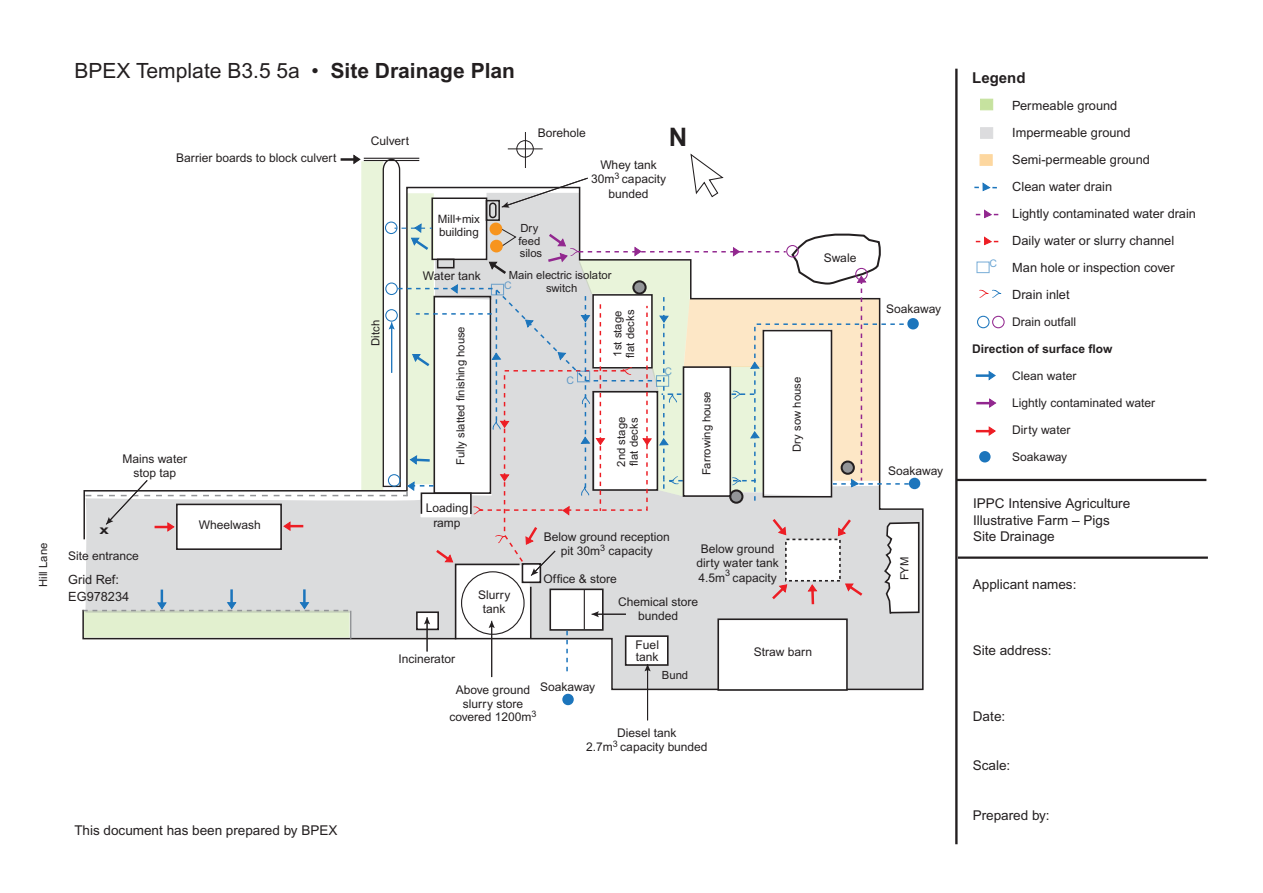
<style>
.page{position:relative;width:1263px;height:893px;background:#fff}
.page>*{position:absolute;margin:0;border:0;box-sizing:border-box;transform-origin:0 0}
.t1{font:700 25.5px "Arial";color:#231f20}
.t2{font:21px "Arial";color:#231f20}
.t3{font:700 15px "Arial";color:#231f20}
.t4{font:13.5px/16.5px "Arial";color:#231f20}
.t5{font:12.75px/27px "Arial";color:#231f20}
.t6{font:700 12.75px "Arial";color:#231f20;scale:1.34 1}
.t7{font:12px/14.4px "Arial";color:#231f20;text-align:center}
.t8{font:700 12px "Arial";color:#231f20}
.t9{font:11.55px/12.8px "Arial";color:#231f20}
.t10{font:11.25px/12.8px "Arial";color:#231f20}
.t11{font:10.5px "Arial";color:rgb(28 117 188/.65)}
.t12{font:9px "Arial";color:#231f20}
.s1{font-weight:700}
</style>
<div class="page">
<svg style="left:82px;top:482px;width:842px;height:209px"></svg>
<div style="left:717px;top:618px;width:131px;height:73px;background:#fff;border:2px solid #231f20"></div>
<div style="left:516px;top:140px;width:18px;height:18px;border:1px solid #231f20;border-radius:50%"></div>
<hr style="left:525px;top:132px;width:1px;height:36px;background:#231f20">
<hr style="left:508px;top:148px;width:35px;height:1px;background:#231f20">
<hr style="left:955px;top:69px;width:2px;height:775px;background:#231f20">
<hr style="left:956px;top:479px;width:250px;height:2px;background:#231f20">
<hr style="left:958px;top:556px;width:250px;height:3px;background:#231f20">
<hr style="left:491px;top:626px;width:1px;height:51px;background:#231f20">
<div style="left:563px;top:695px;width:10px;height:9px;background:#1c75bc;border-radius:50%"></div>
<div style="left:562px;top:694px;width:12px;height:11px;border:2px solid #1c75bc;border-radius:50%"></div>
<svg style="left:974px;top:183px;width:23px;height:8px"></svg>
<svg style="left:975px;top:210px;width:23px;height:8px"></svg>
<svg style="left:975px;top:237px;width:23px;height:8px"></svg>
<hr style="left:976px;top:374px;width:17px;height:3px;background:#1c75bc">
<svg style="left:989px;top:371px;width:6px;height:9px"></svg>
<svg style="left:976px;top:399px;width:20px;height:8px"></svg>
<svg style="left:976px;top:427px;width:20px;height:8px"></svg>
<div style="left:980px;top:452px;width:10px;height:10px;background:#1c75bc;border-radius:50%"></div>
<div style="left:979px;top:451px;width:11px;height:11px;border:2px solid #1c75bc;border-radius:50%"></div>
<div style="left:980px;top:99px;width:13px;height:11px;background:#c6e29f"></div>
<div style="left:980px;top:127px;width:13px;height:12px;background:#dcdcde"></div>
<div style="left:979px;top:154px;width:14px;height:12px;background:#fdd79f"></div>
<hr style="left:647px;top:669px;width:1px;height:51px;background:#231f20">
<svg style="left:979px;top:289px;width:23px;height:9px"></svg>
<svg style="left:84px;top:152px;width:836px;height:523px"></svg>
<div style="left:385px;top:222px;width:12px;height:12px;border:1px solid #1c75bc;border-radius:50%"></div>
<div style="left:385px;top:282px;width:13px;height:13px;border:1px solid #1c75bc;border-radius:50%"></div>
<div style="left:385px;top:309px;width:13px;height:13px;border:1px solid #1c75bc;border-radius:50%"></div>
<div style="left:388px;top:474px;width:12px;height:13px;border:1px solid #1c75bc;border-radius:50%"></div>
<div style="left:786px;top:245px;width:13px;height:13px;border:1px solid #92278f;border-radius:50%"></div>
<div style="left:855px;top:268px;width:13px;height:12px;border:1px solid #92278f;border-radius:50%"></div>
<div style="left:977px;top:316px;width:12px;height:12px;border:1px solid #1c75bc;border-radius:50%"></div>
<div style="left:992px;top:316px;width:13px;height:12px;border:1px solid #92278f;border-radius:50%"></div>
<p class="t10" style="left:37px;top:587px;width:45px;rotate:-90deg">Hill Lane</p>
<h2 class="t2" style="left:74px;top:59px;width:442px">BPEX Template B3.5 5a • <span class="s1">Site Drainage Plan</span></h2>
<p class="t7" style="left:176px;top:151px;width:162px">Barrier boards to block culvert</p>
<p class="t7" style="left:122px;top:452px;width:66px;line-height:13.5px">Mains water stop tap</p>
<p class="t7" style="left:371px;top:134px;width:40px">Culvert</p>
<p class="t10" style="left:369px;top:346px;width:27px;rotate:-90deg">Ditch</p>
<p class="t9" style="left:438px;top:212px;width:44px">Mill+mix building</p>
<p class="t7" style="left:423px;top:269px;width:59px">Water tank</p>
<p class="t10" style="left:454px;top:465px;width:140px;rotate:-90deg">Fully slatted finishing house</p>
<p class="t7" style="left:426px;top:501px;width:44px">Loading</p>
<p class="t7" style="left:538px;top:126px;width:50px">Borehole</p>
<h1 class="t1" style="left:669px;top:122px;width:20px">N</h1>
<p class="t10" style="left:518px;top:222px;width:25px">Dry feed silos</p>
<p class="t7" style="left:591px;top:157px;width:76px">Whey tank<br>30m<sup>3</sup> capacity bunded</p>
<p class="t10" style="left:509px;top:269px;width:104px;text-align:center">Main electric isolator switch</p>
<p class="t11" style="left:504px;top:280px;width:9px">C</p>
<p class="t11" style="left:567px;top:374px;width:9px">C</p>
<p class="t10" style="left:611px;top:358px;width:49px;rotate:-90deg">1st stage flat decks</p>
<p class="t10" style="left:615px;top:466px;width:51px;rotate:-90deg">2nd stage flat decks</p>
<p class="t11" style="left:665px;top:365px;width:9px">C</p>
<p class="t10" style="left:700px;top:475px;width:85px;rotate:-90deg">Farrowing house</p>
<p class="t6" style="left:99px;top:522px;width:9px">x</p>
<p class="t7" style="left:68px;top:548px;width:72px">Site entrance</p>
<p class="t5" style="left:68px;top:571px;width:62px;line-height:16.5px">Grid Ref:<br>EG978234</p>
<p class="t7" style="left:199px;top:518px;width:63px">Wheelwash</p>
<p class="t7" style="left:433px;top:515px;width:29px">ramp</p>
<p class="t7" style="left:478px;top:587px;width:34px">Slurry tank</p>
<p class="t7" style="left:544px;top:530px;width:128px">Below ground reception pit 30m<sup>3</sup> capacity</p>
<p class="t7" style="left:544px;top:572px;width:75px">Office &amp; store</p>
<p class="t7" style="left:697px;top:541px;width:84px;text-align:left;text-indent:4px">Below ground dirty water tank<br>4.5m</p>
<p class="t12" style="left:725px;top:567px;width:7px">3</p>
<p class="t7" style="left:733px;top:570px;width:46px">capacity</p>
<p class="t7" style="left:618px;top:594px;width:82px">Chemical store bunded</p>
<p class="t10" style="left:790px;top:452px;width:76px;rotate:-90deg">Dry sow house</p>
<p class="t7" style="left:398px;top:651px;width:58px">Incinerator</p>
<p class="t7" style="left:540px;top:679px;width:56px">Soakaway</p>
<p class="t7" style="left:449px;top:683px;width:89px;line-height:13.5px">Above ground slurry store covered 1200m<sup>3</sup></p>
<p class="t7" style="left:636px;top:639px;width:25px;line-height:12px;text-align:left">Fuel tank</p>
<p class="t10" style="left:662px;top:668px;width:28px">Bund</p>
<p class="t7" style="left:586px;top:725px;width:123px">Diesel tank<br>2.7m<sup>3</sup> capacity bunded</p>
<p class="t7" style="left:754px;top:644px;width:60px">Straw barn</p>
<p class="t7" style="left:824px;top:250px;width:34px">Swale</p>
<p class="t4" style="left:74px;top:822px;width:265px">This document has been prepared by BPEX</p>
<p class="t7" style="left:886px;top:302px;width:56px">Soakaway</p>
<p class="t7" style="left:888px;top:463px;width:56px">Soakaway</p>
<p class="t10" style="left:898px;top:580px;width:25px;rotate:-90deg">FYM</p>
<p class="t3" style="left:972px;top:69px;width:55px">Legend</p>
<p class="t5" style="left:1012px;top:92px;width:185px">Permeable ground<br>Impermeable ground<br>Semi-permeable ground<br>Clean water drain<br>Lightly contaminated water drain<br>Daily water or slurry channel<br>Man hole or inspection cover<br>Drain inlet</p>
<p class="t7" style="left:1012px;top:315px;width:65px">Drain outfall</p>
<p class="t8" style="left:972px;top:342px;width:142px">Direction of surface flow</p>
<p class="t7" style="left:1012px;top:369px;width:66px">Clean water</p>
<p class="t7" style="left:1012px;top:396px;width:144px">Lightly contaminated water</p>
<p class="t7" style="left:1012px;top:423px;width:60px">Dirty water</p>
<p class="t7" style="left:1012px;top:450px;width:56px">Soakaway</p>
<p class="t4" style="left:973px;top:495px;width:159px">IPPC Intensive Agriculture<br>Illustrative Farm – Pigs<br>Site Drainage</p>
<p class="t4" style="left:973px;top:576px;width:105px">Applicant names:</p>
<p class="t11" style="left:990px;top:257px;width:9px">C</p>
<p class="t4" style="left:973px;top:642px;width:80px">Site address:</p>
<p class="t4" style="left:973px;top:708px;width:34px">Date:</p>
<p class="t4" style="left:973px;top:757px;width:39px">Scale:</p>
<p class="t4" style="left:973px;top:807px;width:78px">Prepared by:</p>
</div>
